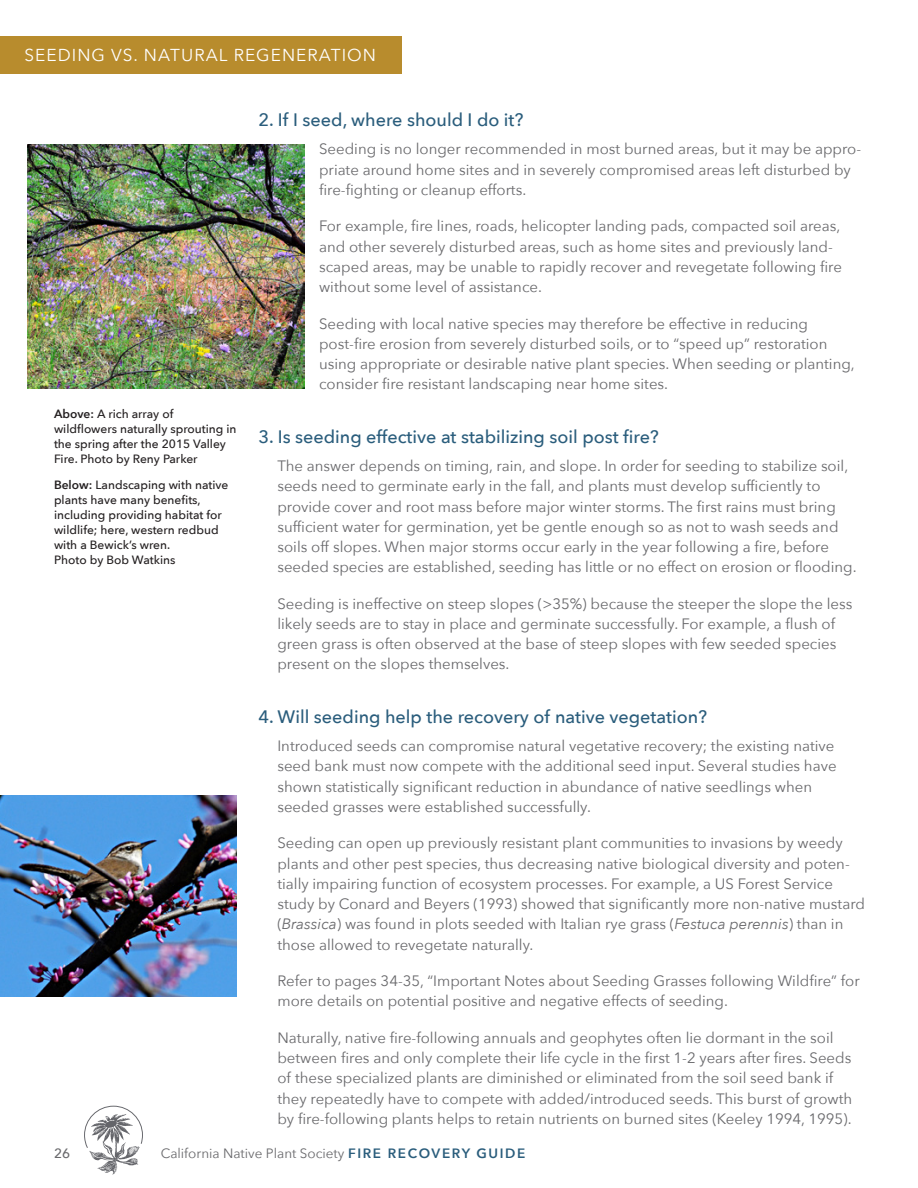
<style>
.page{position:relative;width:918px;height:1188px;background:#fff}
.page>*{position:absolute;margin:0;border:0;box-sizing:border-box;transform-origin:0 0}
.subhead{font:500 18px "Avenir Next";color:#2a5d7c}
.top_headline_continu{font:17.25px "Avenir Next";letter-spacing:.06em;color:#fff}
.body_indent_more_spa{font:15px/20.2px "Avenir Next";color:#69696c}
.t1{font:13.5px "Avenir Next";color:#69696c}
.t2{font:500 13.5px "Avenir Next";color:#69696c}
.t3{font:500 12px/15px "Avenir Next";color:#231f20}
.s1{font-weight:600}
.s2{font-style:italic}
.s3{font-weight:600;color:#2a5d7c}
</style>
<div class="page">
<svg style="left:84px;top:1106px;width:59px;height:69px"></svg>
<img style="left:27px;top:144px;width:278px;height:244px">
<div style="left:0;top:36px;width:402px;height:38px;background:#b88c2d"></div>
<img style="left:0;top:796px;width:237px;height:201px">
<p class="top_headline_continu" style="left:24px;top:41px;width:353px">SEEDING VS. NATURAL REGENERATION</p>
<p class="t3" style="left:54px;top:406px;width:184px"><span class="s1">Above:</span> A rich array of wildflowers naturally sprouting in the spring after the 2015 Valley<br>Fire. Photo by Reny Parker</p>
<p class="t3" style="left:54px;top:477px;width:176px"><span class="s1">Below:</span> Landscaping with native plants have many benefits, including providing habitat for wildlife; here, western redbud with a Bewick’s wren.<br>Photo by Bob Watkins</p>
<p class="subhead" style="left:259px;top:104px;width:266px">2. If I seed, where should I do it?</p>
<p class="body_indent_more_spa" style="left:319px;top:138px;width:544px">Seeding is no longer recommended in most burned areas, but it may be appro&shy;priate around home sites and in severely compromised areas left disturbed by fire-fighting or cleanup efforts.</p>
<p class="body_indent_more_spa" style="left:319px;top:215px;width:524px">For example, fire lines, roads, helicopter landing pads, compacted soil areas, and other severely disturbed areas, such as home sites and previously land&shy;scaped areas, may be unable to rapidly recover and revegetate following fire without some level of assistance.</p>
<p class="body_indent_more_spa" style="left:319px;top:313px;width:537px">Seeding with local native species may therefore be effective in reducing post-fire erosion from severely disturbed soils, or to “speed up” restoration using appropriate or desirable native plant species. When seeding or planting, consider fire resistant landscaping near home sites.</p>
<p class="subhead" style="left:259px;top:421px;width:402px">3. Is seeding effective at stabilizing soil post fire?</p>
<p class="body_indent_more_spa" style="left:277px;top:455px;width:581px">The answer depends on timing, rain, and slope. In order for seeding to stabilize soil, seeds need to germinate early in the fall, and plants must develop sufficiently to provide cover and root mass before major winter storms. The first rains must bring sufficient water for germination, yet be gentle enough so as not to wash seeds and soils off slopes. When major storms occur early in the year following a fire, before seeded species are established, seeding has little or no effect on erosion or flooding.</p>
<p class="body_indent_more_spa" style="left:277px;top:593px;width:576px">Seeding is ineffective on steep slopes (&gt;35%) because the steeper the slope the less likely seeds are to stay in place and germinate successfully. For example, a flush of green grass is often observed at the base of steep slopes with few seeded species present on the slopes themselves.</p>
<p class="subhead" style="left:259px;top:701px;width:450px">4. Will seeding help the recovery of native vegetation?</p>
<p class="body_indent_more_spa" style="left:277px;top:735px;width:561px">Introduced seeds can compromise natural vegetative recovery; the existing native seed bank must now compete with the additional seed input. Several studies have shown statistically significant reduction in abundance of native seedlings when seeded grasses were established successfully.</p>
<p class="body_indent_more_spa" style="left:277px;top:832px;width:589px">Seeding can open up previously resistant plant communities to invasions by weedy plants and other pest species, thus decreasing native biological diversity and poten&shy;tially impairing function of ecosystem processes. For example, a US Forest Service study by Conard and Beyers (1993) showed that significantly more non-native mustard (<span class="s2">Brassica</span>) was found in plots seeded with Italian rye grass (<span class="s2">Festuca perennis</span>) than in those allowed to revegetate naturally.</p>
<p class="body_indent_more_spa" style="left:277px;top:970px;width:584px">Refer to pages 34-35, “Important Notes about Seeding Grasses following Wildfire” for more details on potential positive and negative effects of seeding.</p>
<p class="body_indent_more_spa" style="left:277px;top:1027px;width:576px">Naturally, native fire-following annuals and geophytes often lie dormant in the soil between fires and only complete their life cycle in the first 1-2 years after fires. Seeds of these specialized plants are diminished or eliminated from the soil seed bank if they repeatedly have to compete with added/introduced seeds. This burst of growth by fire-following plants helps to retain nutrients on burned sites (Keeley 1994, 1995).</p>
<p class="t2" style="left:54px;top:1142px;width:18px">26</p>
<p class="t1" style="left:161px;top:1142px;width:366px">California Native Plant Society <span class="s3">FIRE RECOVERY GUIDE</span></p>
</div>
